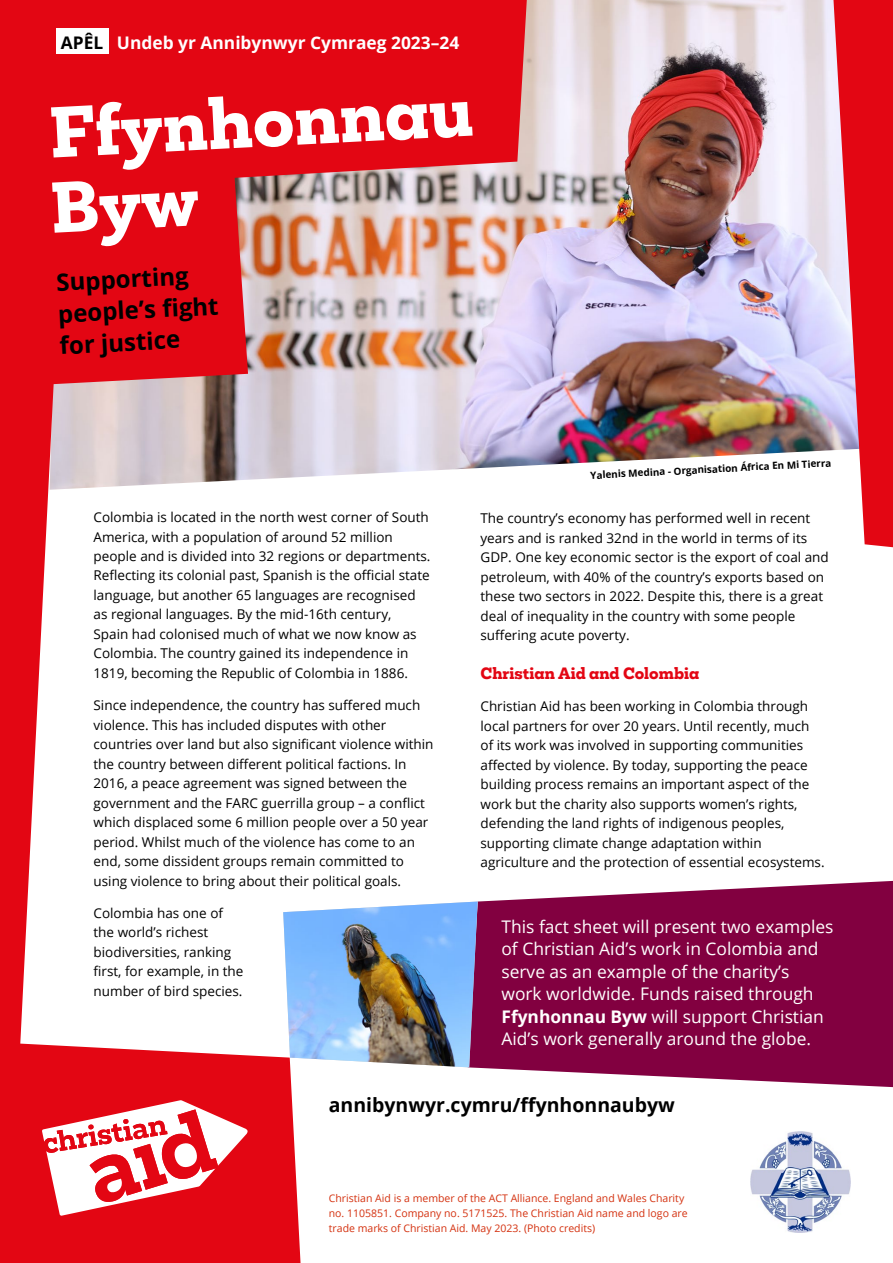
<style>
.page{position:relative;width:893px;height:1263px;background:#fff}
.page>*{position:absolute;margin:0;border:0;box-sizing:border-box;transform-origin:0 0}
.t1{font:800 66px "Mokoko";color:#fff}
.t2{font:700 24px/31.5px "Open Sans";color:#000}
.t3{font:700 19.5px "Open Sans";color:#000}
.t4{font:17.4px/22.5px "Open Sans";color:#fff}
.t5{font:700 17.4px "Open Sans";color:#fff}
.t6{font:800 15px "Mokoko";color:#e30613}
.t7{font:13.5px/19.5px "Open Sans";color:#000}
.t8{font:10.5px/15px "Open Sans";color:#d4310f}
.t9{font:700 9.9px "Open Sans";color:#000}
.s1{color:#000}
.s2{font-weight:700}
</style>
<div class="page">
<img style="left:73px;top:0;width:760px;height:489px">
<svg style="left:0;top:387px;width:73px;height:655px"></svg>
<svg style="left:0;top:1042px;width:301px;height:221px;background:#e51925"></svg>
<svg style="left:42px;top:1100px;width:206px;height:116px"></svg>
<img style="left:751px;top:1131px;width:99px;height:101px">
<svg style="left:0;top:0;width:527px;height:191px;background:#df131f"></svg>
<svg style="left:468px;top:881px;width:425px;height:206px;background:#8e1953"></svg>
<div style="left:0;top:146px;width:248px;height:241px;background:#e30613"></div>
<img style="left:283px;top:901px;width:195px;height:166px">
<svg style="left:833px;top:0;width:60px;height:547px;background:#e44957"></svg>
<div style="left:56px;top:29px;width:52px;height:25px;background:#fff"></div>
<div style="left:52px;top:180px;width:147px;height:66px;background:#e30613"></div>
<p class="t5" style="left:61px;top:30px;width:400px"><span class="s1">APÊL</span> Undeb yr Annibynwyr Cymraeg 2023–24</p>
<h1 class="t1" style="left:48px;top:88px;width:425px;rotate:-3deg">Ffynhonnau</h1>
<h2 class="t2" style="left:56px;top:266px;width:162px;rotate:-3deg">Supporting people’s fi ght for justice</h2>
<p class="t7" style="left:94px;top:507px;width:338px">Colombia is located in the north west corner of South America, with a population of around 52 million people and is divided into 32 regions or departments.<br>Reflecting its colonial past, Spanish is the official state language, but another 65 languages are recognised as regional languages. By the mid-16th century,<br>Spain had colonised much of what we now know as Colombia. The country gained its independence in 1819, becoming the Republic of Colombia in 1886.</p>
<p class="t7" style="left:94px;top:695px;width:341px">Since independence, the country has suffered much violence. This has included disputes with other countries over land but also significant violence within the country between different political factions. In 2016, a peace agreement was signed between the government and the FARC guerrilla group – a conflict which displaced some 6 million people over a 50 year period. Whilst much of the violence has come to an end, some dissident groups remain committed to using violence to bring about their political goals.</p>
<p class="t7" style="left:94px;top:903px;width:151px">Colombia has one of the world’s richest biodiversities, ranking first, for example, in the number of bird species.</p>
<p class="t9" style="left:590px;top:468px;width:243px;rotate:-3deg">Yalenis Medina - Organisation África En Mi Tierra</p>
<p class="t7" style="left:480px;top:508px;width:350px">The country’s economy has performed well in recent years and is ranked 32nd in the world in terms of its GDP. One key economic sector is the export of coal and petroleum, with 40% of the country’s exports based on these two sectors in 2022. Despite this, there is a great deal of inequality in the country with some people suffering acute poverty.</p>
<p class="t6" style="left:480px;top:663px;width:220px">Christian Aid and Colombia</p>
<p class="t7" style="left:480px;top:696px;width:346px">Christian Aid has been working in Colombia through local partners for over 20 years. Until recently, much of its work was involved in supporting communities affected by violence. By today, supporting the peace building process remains an important aspect of the work but the charity also supports women’s rights, defending the land rights of indigenous peoples, supporting climate change adaptation within agriculture and the protection of essential ecosystems.</p>
<p class="t4" style="left:501px;top:915px;width:334px">This fact sheet will present two examples of Christian Aid’s work in Colombia and serve as an example of the charity’s work worldwide. Funds raised through <span class="s2">Ffynhonnau Byw</span> will support Christian Aid’s work generally around the globe.</p>
<h3 class="t3" style="left:329px;top:1091px;width:348px">annibynwyr.cymru/ffynhonnaubyw</h3>
<p class="t8" style="left:329px;top:1190px;width:360px">Christian Aid is a member of the ACT Alliance. England and Wales Charity no. 1105851. Company no. 5171525. The Christian Aid name and logo are trade marks of Christian Aid. May 2023. (Photo credits)</p>
</div>
